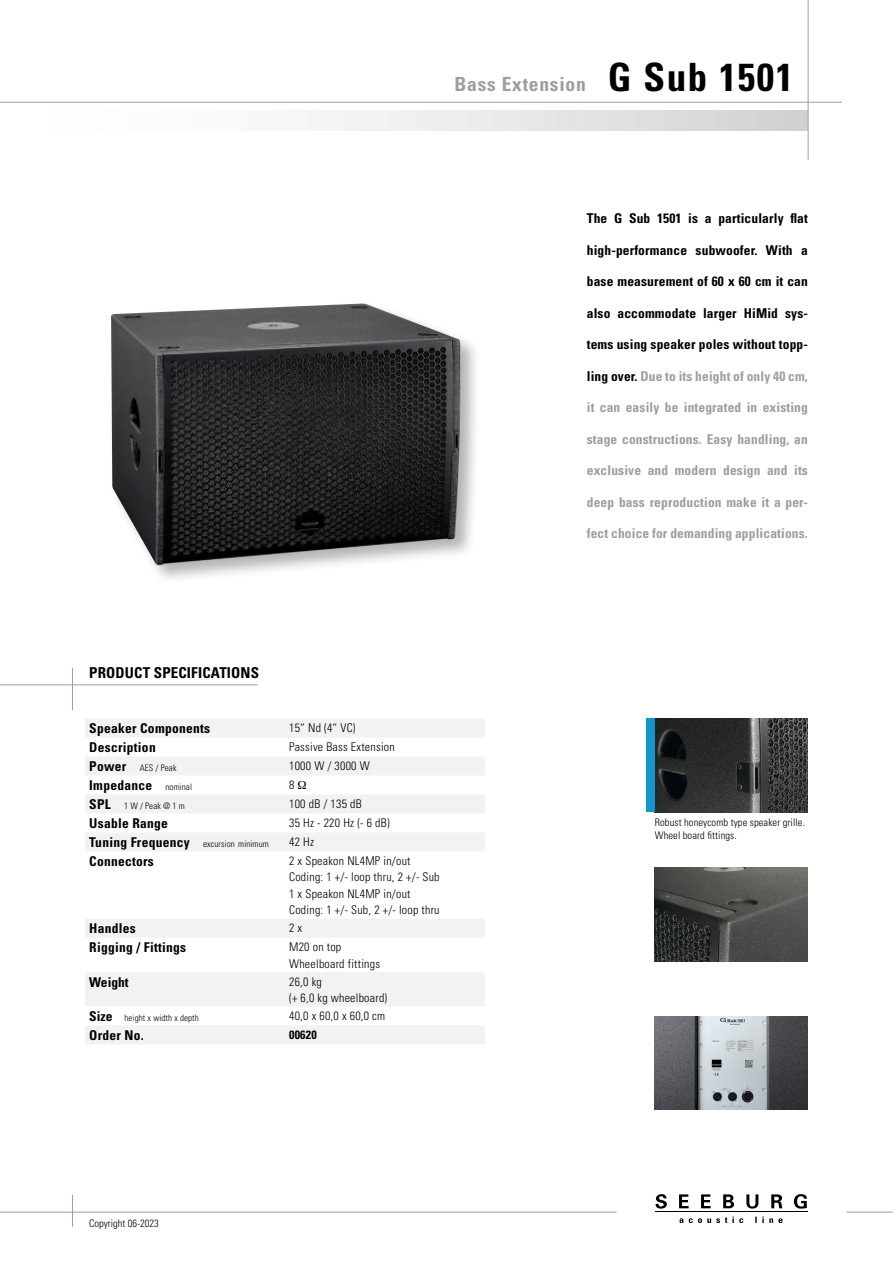
<style>
.page{position:relative;width:893px;height:1263px;background:#fff}
.page>*{position:absolute;margin:0;border:0;box-sizing:border-box;transform-origin:0 0}
.t1{font:700 condensed 39px "Univers";letter-spacing:.04em;color:#000}
.t2{font:700 condensed 19.5px "Univers";letter-spacing:.04em;color:#9c9e9f}
.t3{font:700 condensed 15px "Univers";letter-spacing:.01em;color:#000}
.t4{font:700 condensed 13.5px "Univers";letter-spacing:.01em;color:#000}
.t5{font:700 condensed 13.5px "Univers";letter-spacing:.01em;color:#9c9e9f}
.t6{font:300 condensed 12px/16.5px "Univers";letter-spacing:.02em;color:#000}
.t7{font:700 condensed 12px "Univers";letter-spacing:.02em;color:#000}
.t8{font:300 condensed 10.5px/13.5px "Univers";letter-spacing:.01em;color:#000}
.t9{font:300 condensed 9px "Univers";letter-spacing:.01em;color:#000}
.s1{color:#000}
.s2{font-weight:700;font-size:13.5px}
.s3{font-weight:300;font-size:9px}
</style>
<div class="page">
<img style="left:655px;top:719px;width:153px;height:93px">
<img style="left:655px;top:867px;width:153px;height:94px">
<div style="left:0;top:111px;width:808px;height:19px;background:linear-gradient(to right,#fff,#d4d5d6)"></div>
<hr style="left:0;top:102px;width:842px;height:1px;background:#9c9e9f">
<hr style="left:808px;top:0;width:1px;height:159px;background:#9c9e9f">
<hr style="left:0;top:1212px;width:617px;height:1px;background:#9c9e9f">
<hr style="left:846px;top:1212px;width:47px;height:1px;background:#9c9e9f">
<hr style="left:655px;top:1211px;width:152px;height:1px;background:#000">
<svg style="left:679px;top:1216px;width:103px;height:7px"></svg>
<svg style="left:655px;top:1194px;width:12px;height:14px"></svg>
<svg style="left:679px;top:1194px;width:10px;height:14px"></svg>
<svg style="left:701px;top:1194px;width:10px;height:14px"></svg>
<svg style="left:723px;top:1194px;width:11px;height:14px"></svg>
<svg style="left:746px;top:1194px;width:12px;height:14px"></svg>
<svg style="left:771px;top:1194px;width:11px;height:14px"></svg>
<svg style="left:794px;top:1194px;width:13px;height:14px"></svg>
<hr style="left:72px;top:1195px;width:1px;height:32px;background:#9c9e9f">
<hr style="left:0;top:684px;width:258px;height:1px;background:#9c9e9f">
<hr style="left:72px;top:668px;width:1px;height:42px;background:#9c9e9f">
<div style="left:646px;top:719px;width:9px;height:93px;background:#1296d0"></div>
<div style="left:108px;top:300px;width:373px;height:285px;background:#000;opacity:.3"></div>
<img style="left:111px;top:303px;width:350px;height:262px">
<div style="left:85px;top:719px;width:400px;height:18px;background:#f2f2f3"></div>
<svg style="left:85px;top:757px;width:400px;height:287px"></svg>
<img style="left:655px;top:1016px;width:153px;height:94px">
<svg style="left:298px;top:781px;width:8px;height:8px"></svg>
<h2 class="t2" style="left:454px;top:72px;width:133px">Bass Extension</h2>
<h1 class="t1" style="left:608px;top:53px;width:187px">G Sub 1501</h1>
<p class="t4" style="left:587px;top:210px;width:223px">The G Sub 1501 is a particularly flat</p>
<p class="t4" style="left:587px;top:241px;width:223px">high-performance subwoofer. With a</p>
<p class="t4" style="left:587px;top:273px;width:223px">base measurement of 60 x 60 cm it can</p>
<p class="t4" style="left:587px;top:304px;width:223px">also accommodate larger HiMid sys-</p>
<p class="t4" style="left:587px;top:336px;width:223px">tems using speaker poles without topp-</p>
<p class="t5" style="left:587px;top:367px;width:223px"><span class="s1">ling over.</span> Due to its height of only 40 cm,</p>
<p class="t5" style="left:587px;top:399px;width:223px">it can easily be integrated in existing</p>
<p class="t5" style="left:587px;top:430px;width:223px">stage constructions. Easy handling, an</p>
<p class="t5" style="left:587px;top:462px;width:223px">exclusive and modern design and its</p>
<p class="t5" style="left:587px;top:493px;width:223px">deep bass reproduction make it a per-</p>
<p class="t5" style="left:587px;top:525px;width:223px">fect choice for demanding applications.</p>
<p class="t3" style="left:89px;top:663px;width:171px">PRODUCT SPECIFICATIONS</p>
<p class="t4" style="left:89px;top:720px;width:122px">Speaker Components</p>
<p class="t6" style="left:289px;top:720px;width:68px">15“ Nd (4“ VC)</p>
<p class="t4" style="left:89px;top:739px;width:68px">Description</p>
<p class="t6" style="left:289px;top:738px;width:107px">Passive Bass Extension</p>
<p class="t9" style="left:89px;top:763px;width:89px"><span class="s2">Power</span> AES / Peak</p>
<p class="t6" style="left:289px;top:757px;width:82px">1000 W / 3000 W</p>
<p class="t4" style="left:89px;top:777px;width:104px">Impedance <span class="s3">nominal</span></p>
<p class="t6" style="left:289px;top:776px;width:7px">8</p>
<p class="t9" style="left:89px;top:801px;width:97px"><span class="s2">SPL</span> 1 W / Peak @ 1 m</p>
<p class="t6" style="left:289px;top:795px;width:74px">100 dB / 135 dB</p>
<p class="t4" style="left:89px;top:815px;width:80px">Usable Range</p>
<p class="t6" style="left:289px;top:814px;width:102px">35 Hz - 220 Hz (- 6 dB)</p>
<p class="t9" style="left:89px;top:838px;width:181px"><span class="s2">Tuning Frequency</span> excursion minimum</p>
<p class="t6" style="left:289px;top:833px;width:26px">42 Hz</p>
<p class="t4" style="left:89px;top:853px;width:66px">Connectors</p>
<p class="t6" style="left:289px;top:852px;width:152px">2 x Speakon NL4MP in/out<br>Coding: 1 +/- loop thru, 2 +/- Sub<br>1 x Speakon NL4MP in/out<br>Coding: 1 +/- Sub, 2 +/- loop thru</p>
<p class="t4" style="left:89px;top:920px;width:48px">Handles</p>
<p class="t6" style="left:289px;top:920px;width:15px">2 x</p>
<p class="t4" style="left:89px;top:939px;width:98px">Rigging / Fittings</p>
<p class="t6" style="left:289px;top:939px;width:92px">M20 on top<br>Wheelboard fittings</p>
<p class="t4" style="left:89px;top:974px;width:41px">Weight</p>
<p class="t6" style="left:289px;top:973px;width:100px">26,0 kg<br>(+ 6,0 kg wheelboard)</p>
<p class="t9" style="left:89px;top:1012px;width:111px"><span class="s2">Size</span> height x width x depth</p>
<p class="t6" style="left:289px;top:1007px;width:98px">40,0 x 60,0 x 60,0 cm</p>
<p class="t4" style="left:89px;top:1027px;width:56px">Order No.</p>
<p class="t7" style="left:289px;top:1027px;width:29px">00620</p>
<p class="t8" style="left:655px;top:815px;width:152px">Robust honeycomb type speaker grille.<br>Wheel board fittings.</p>
<p class="t8" style="left:89px;top:1216px;width:71px">Copyright 06-2023</p>
</div>
